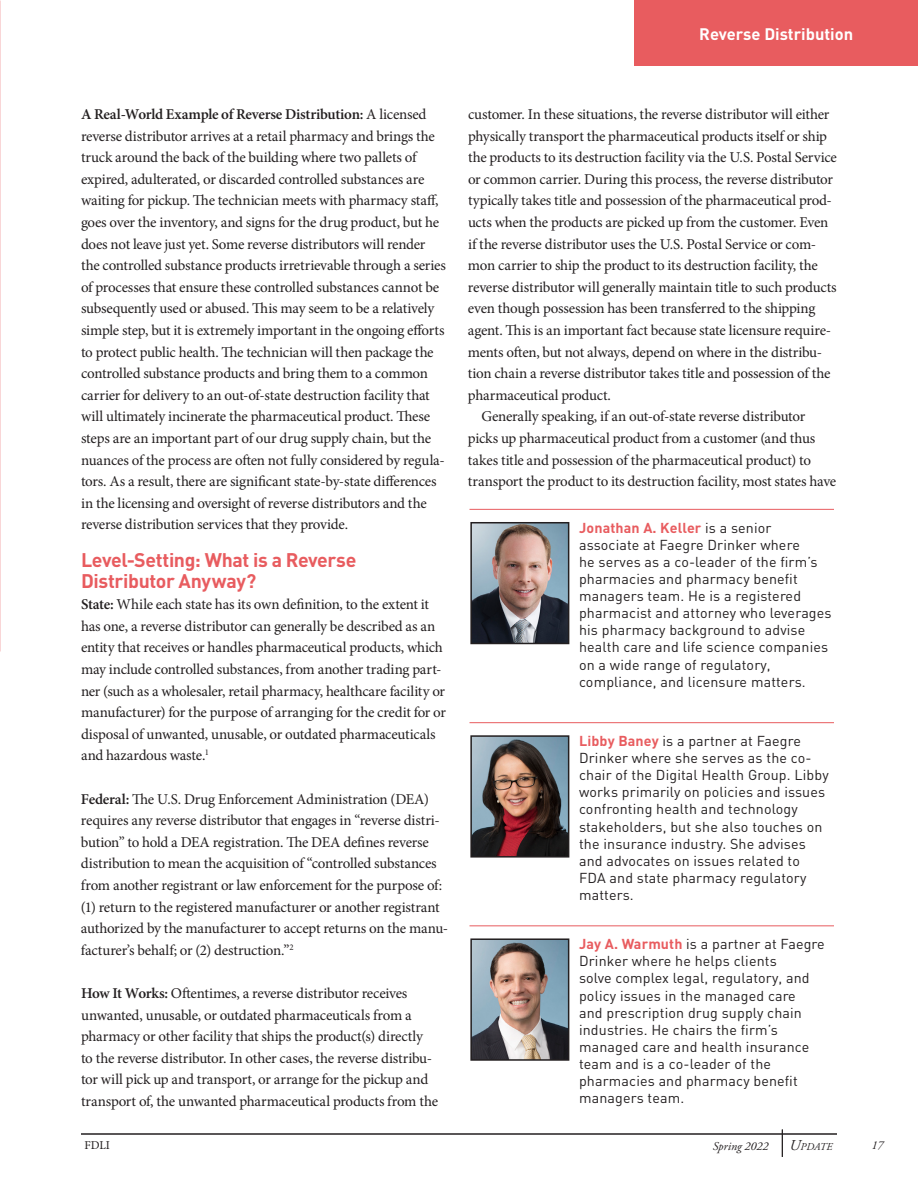
<style>
.page{position:relative;width:918px;height:1188px;background:#fff}
.page>*{position:absolute;margin:0;border:0;box-sizing:border-box;transform-origin:0 0}
.Main___Subhead{font:700 19.5px/21px "DIN";letter-spacing:-.02em;color:#e85c5f}
.t1{font:700 16.5px "DIN";color:#fff}
.Main___Body_copy_no{font:15px/21.6px "Minion Pro";letter-spacing:-.015em;color:#231f20}
.Main___Body{font:15px/21.6px "Minion Pro";letter-spacing:-.015em;color:#231f20}
.Author_Bio{font:14.25px/17.1px "DIN";letter-spacing:.01em;color:#231f20}
.t2{font:italic 12px "Adobe Garamond Pro";color:#231f20}
.t3{font:12px "Minion Pro";color:#231f20}
.t4{font:italic 10.5px "Adobe Garamond Pro";color:#231f20}
.s1{font-weight:600}
.s2{font-weight:700;color:#e85c5f}
.s3{font-size:15px}
</style>
<div class="page">
<hr style="left:81px;top:1134px;width:756px;height:1px;background:#231f20">
<svg style="left:782px;top:1130px;width:1px;height:27px"></svg>
<div style="left:634px;top:0;width:284px;height:66px;background:#e85c5f"></div>
<img style="left:473px;top:525px;width:93px;height:116px">
<div style="left:470px;top:522px;width:99px;height:122px;border:2px solid #231f20"></div>
<hr style="left:470px;top:509px;width:364px;height:1px;background:#e85c5f">
<img style="left:473px;top:941px;width:93px;height:117px">
<div style="left:470px;top:938px;width:99px;height:123px;border:2px solid #231f20"></div>
<hr style="left:470px;top:925px;width:364px;height:1px;background:#e85c5f">
<img style="left:473px;top:738px;width:93px;height:117px">
<div style="left:470px;top:735px;width:99px;height:123px;border:2px solid #231f20"></div>
<hr style="left:470px;top:722px;width:364px;height:1px;background:#e85c5f">
<p class="t1" style="left:699px;top:23px;width:155px">Reverse Distribution</p>
<p class="Main___Body_copy_no" style="left:81px;top:103px;width:366px"><span class="s1">A Real-World Example of Reverse Distribution:</span> A licensed reverse distributor arrives at a retail pharmacy and brings the truck around the back of the building where two pallets of expired, adulterated, or discarded controlled substances are waiting for pickup. The technician meets with pharmacy staff, goes over the inventory, and signs for the drug product, but he does not leave just yet. Some reverse distributors will render the controlled substance products irretrievable through a series of processes that ensure these controlled substances cannot be subsequently used or abused. This may seem to be a relatively simple step, but it is extremely important in the ongoing efforts to protect public health. The technician will then package the controlled substance products and bring them to a common carrier for delivery to an out-of-state destruction facility that will ultimately incinerate the pharmaceutical product. These steps are an important part of our drug supply chain, but the nuances of the process are often not fully considered by regula&shy;tors. As a result, there are significant state-by-state differences in the licensing and oversight of reverse distributors and the reverse distribution services that they provide.</p>
<p class="Main___Subhead" style="left:81px;top:548px;width:277px">Level-Setting: What is a Reverse<br>Distributor Anyway?</p>
<p class="Main___Body_copy_no" style="left:81px;top:594px;width:367px"><span class="s1">State:</span> While each state has its own definition, to the extent it has one, a reverse distributor can generally be described as an entity that receives or handles pharmaceutical products, which may include controlled substances, from another trading part&shy;ner (such as a wholesaler, retail pharmacy, healthcare facility or manufacturer) for the purpose of arranging for the credit for or disposal of unwanted, unusable, or outdated pharmaceuticals and hazardous waste.<sup>1</sup></p>
<p class="Main___Body_copy_no" style="left:81px;top:788px;width:369px"><span class="s1">Federal:</span> The U.S. Drug Enforcement Administration (DEA) requires any reverse distributor that engages in “reverse distri&shy;bution” to hold a DEA registration. The DEA defines reverse distribution to mean the acquisition of “controlled substances from another registrant or law enforcement for the purpose of: (1) return to the registered manufacturer or another registrant authorized by the manufacturer to accept returns on the manu&shy;facturer’s behalf; or (2) destruction.”<sup>2</sup></p>
<p class="Main___Body_copy_no" style="left:81px;top:982px;width:359px"><span class="s1">How It Works:</span> Oftentimes, a reverse distributor receives unwanted, unusable, or outdated pharmaceuticals from a pharmacy or other facility that ships the product(s) directly to the reverse distributor. In other cases, the reverse distribu&shy;tor will pick up and transport, or arrange for the pickup and transport of, the unwanted pharmaceutical products from the</p>
<p class="Main___Body_copy_no" style="left:468px;top:103px;width:371px">customer. In these situations, the reverse distributor will either physically transport the pharmaceutical products itself or ship the products to its destruction facility via the U.S. Postal Service or common carrier. During this process, the reverse distributor typically takes title and possession of the pharmaceutical prod&shy;ucts when the products are picked up from the customer. Even if the reverse distributor uses the U.S. Postal Service or com&shy;mon carrier to ship the product to its destruction facility, the reverse distributor will generally maintain title to such products even though possession has been transferred to the shipping agent. This is an important fact because state licensure require&shy;ments often, but not always, depend on where in the distribu&shy;tion chain a reverse distributor takes title and possession of the pharmaceutical product.</p>
<p class="Main___Body" style="left:468px;top:406px;width:370px;text-indent:14px">Generally speaking, if an out-of-state reverse distributor picks up pharmaceutical product from a customer (and thus takes title and possession of the pharmaceutical product) to transport the product to its destruction facility, most states have</p>
<p class="Author_Bio" style="left:579px;top:519px;width:254px"><span class="s2">Jonathan A. Keller</span> is a senior associate at Faegre Drinker where<br>he serves as a co-leader of the firm’s pharmacies and pharmacy benefit managers team. He is a registered pharmacist and attorney who leverages his pharmacy background to advise health care and life science companies on a wide range of regulatory, compliance, and licensure matters.</p>
<p class="Author_Bio" style="left:579px;top:732px;width:251px"><span class="s2">Libby Baney</span> is a partner at Faegre Drinker where she serves as the co&shy;chair of the Digital Health Group. Libby works primarily on policies and issues confronting health and technology stakeholders, but she also touches on the insurance industry. She advises and advocates on issues related to FDA and state pharmacy regulatory matters.</p>
<p class="Author_Bio" style="left:579px;top:935px;width:247px"><span class="s2">Jay A. Warmuth</span> is a partner at Faegre<br>Drinker where he helps clients<br>solve complex legal, regulatory, and policy issues in the managed care<br>and prescription drug supply chain industries. He chairs the firm’s managed care and health insurance team and is a co-leader of the pharmacies and pharmacy benefit managers team.</p>
<p class="t3" style="left:84px;top:1138px;width:27px">FDLI</p>
<p class="t2" style="left:713px;top:1139px;width:57px">Spring 2022</p>
<p class="t4" style="left:790px;top:1140px;width:44px"><span class="s3">U</span>pdate</p>
<p class="t2" style="left:872px;top:1138px;width:13px">17</p>
</div>
